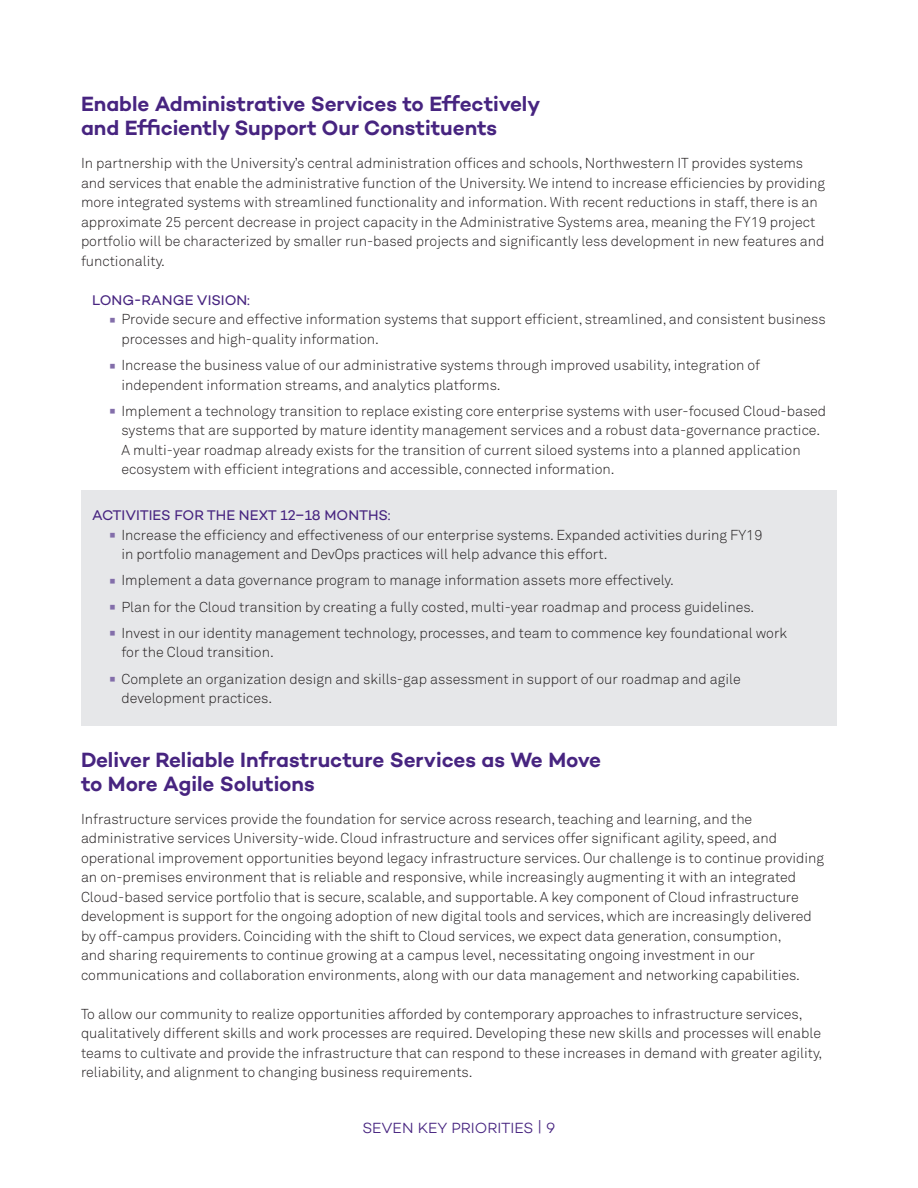
<style>
.page{position:relative;width:918px;height:1188px;background:#fff}
.page>*{position:absolute;margin:0;border:0;box-sizing:border-box;transform-origin:0 0}
.SOD_Subheaders{font:600 21px/24px "Campton";letter-spacing:-.005em;color:#472480}
.t1{font:300 15px "Campton";letter-spacing:-.005em;color:#472480}
.SOD_text{font:300 14.25px/19.5px "Akkurat Pro";color:#231f20}
.SOD_Bullets{font:300 14.25px/19.5px "Akkurat Pro";color:#231f20}
.SOD_Long-Range{font:14.25px "Campton";color:#472480}
.s1{font-weight:700;font-size:30px;color:#836eaa}
</style>
<div class="page">
<div style="left:81px;top:490px;width:756px;height:236px;background:#e6e7e9"></div>
<p class="SOD_Subheaders" style="left:81px;top:92px;width:461px">Enable Administrative Services to Effectively and Efficiently Support Our Constituents</p>
<p class="SOD_text" style="left:81px;top:154px;width:746px">In partnership with the University’s central administration offices and schools, Northwestern IT provides systems and services that enable the administrative function of the University. We intend to increase efficiencies by providing more integrated systems with streamlined functionality and information. With recent reductions in staff, there is an approximate 25 percent decrease in project capacity in the Administrative Systems area, meaning the FY19 project portfolio will be characterized by smaller run-based projects and significantly less development in new features and functionality.</p>
<p class="SOD_Long-Range" style="left:92px;top:291px;width:159px">LONG-RANGE VISION:</p>
<p class="SOD_Bullets" style="left:122px;top:310px;width:706px;text-indent:-14px"><span class="s1">·</span> Provide secure and effective information systems that support efficient, streamlined, and consistent business processes and high-quality information.</p>
<p class="SOD_Bullets" style="left:122px;top:355px;width:640px;text-indent:-14px"><span class="s1">·</span> Increase the business value of our administrative systems through improved usability, integration of independent information streams, and analytics platforms.</p>
<p class="SOD_Bullets" style="left:122px;top:401px;width:706px;text-indent:-14px"><span class="s1">·</span> Implement a technology transition to replace existing core enterprise systems with user-focused Cloud-based systems that are supported by mature identity management services and a robust data-governance practice.<br>A multi-year roadmap already exists for the transition of current siloed systems into a planned application ecosystem with efficient integrations and accessible, connected information.</p>
<p class="SOD_Long-Range" style="left:92px;top:506px;width:300px">ACTIVITIES FOR THE NEXT 12–18 MONTHS:</p>
<p class="SOD_Bullets" style="left:122px;top:525px;width:643px;text-indent:-14px"><span class="s1">·</span> Increase the efficiency and effectiveness of our enterprise systems. Expanded activities during FY19 in portfolio management and DevOps practices will help advance this effort.</p>
<p class="SOD_Bullets" style="left:108px;top:571px;width:567px"><span class="s1">·</span> Implement a data governance program to manage information assets more effectively.</p>
<p class="SOD_Bullets" style="left:108px;top:597px;width:648px"><span class="s1">·</span> Plan for the Cloud transition by creating a fully costed, multi-year roadmap and process guidelines.</p>
<p class="SOD_Bullets" style="left:122px;top:623px;width:667px;text-indent:-14px"><span class="s1">·</span> Invest in our identity management technology, processes, and team to commence key foundational work for the Cloud transition.</p>
<p class="SOD_Bullets" style="left:122px;top:669px;width:621px;text-indent:-14px"><span class="s1">·</span> Complete an organization design and skills-gap assessment in support of our roadmap and agile development practices.</p>
<p class="SOD_Subheaders" style="left:81px;top:747px;width:522px">Deliver Reliable Infrastructure Services as We Move to More Agile Solutions</p>
<p class="SOD_text" style="left:81px;top:809px;width:745px">Infrastructure services provide the foundation for service across research, teaching and learning, and the administrative services University-wide. Cloud infrastructure and services offer significant agility, speed, and operational improvement opportunities beyond legacy infrastructure services. Our challenge is to continue providing an on-premises environment that is reliable and responsive, while increasingly augmenting it with an integrated Cloud-based service portfolio that is secure, scalable, and supportable. A key component of Cloud infrastructure development is support for the ongoing adoption of new digital tools and services, which are increasingly delivered by off-campus providers. Coinciding with the shift to Cloud services, we expect data generation, consumption,<br>and sharing requirements to continue growing at a campus level, necessitating ongoing investment in our communications and collaboration environments, along with our data management and networking capabilities.</p>
<p class="SOD_text" style="left:81px;top:1004px;width:743px">To allow our community to realize opportunities afforded by contemporary approaches to infrastructure services, qualitatively different skills and work processes are required. Developing these new skills and processes will enable teams to cultivate and provide the infrastructure that can respond to these increases in demand with greater agility, reliability, and alignment to changing business requirements.</p>
<p class="t1" style="left:362px;top:1119px;width:195px">SEVEN KEY PRIORITIES | 9</p>
</div>
